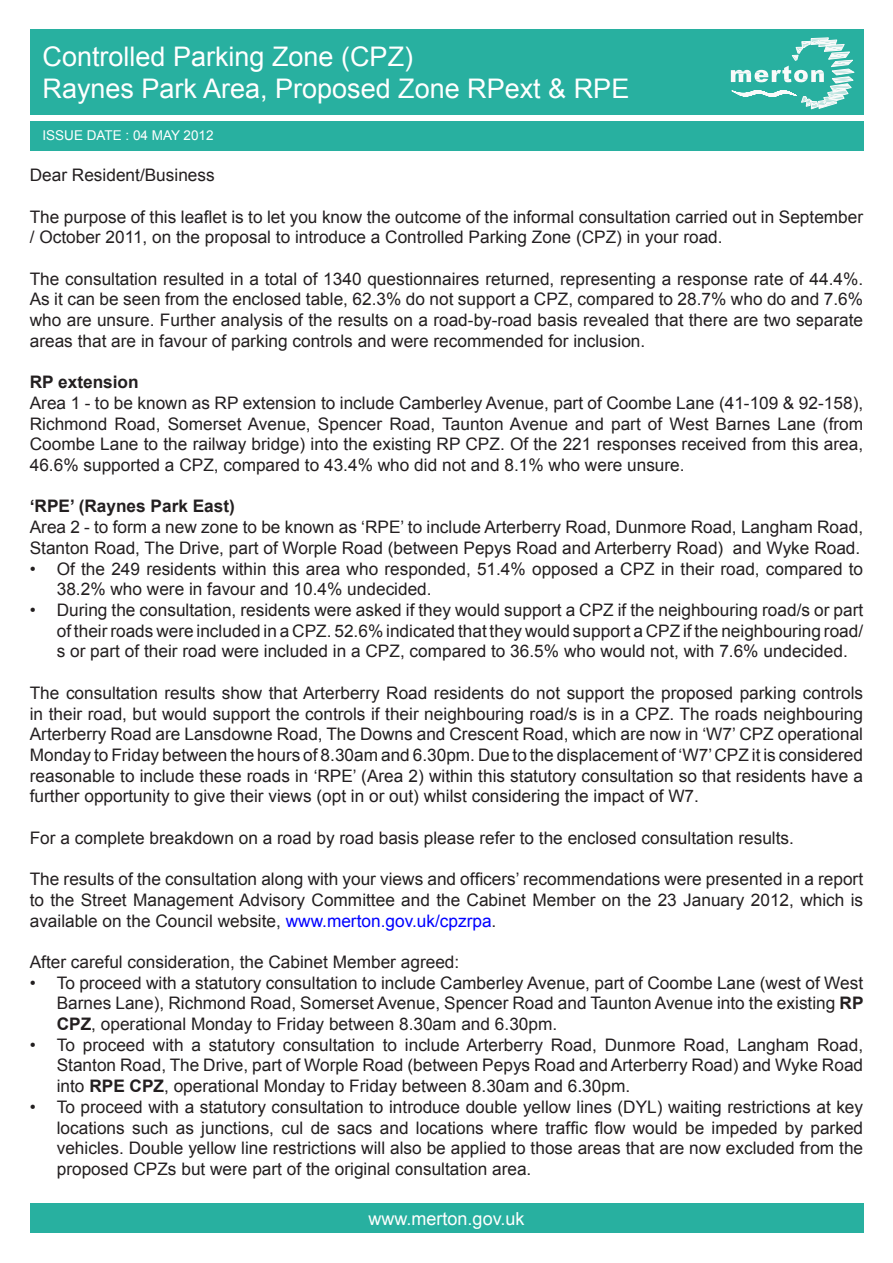
<style>
.page{position:relative;width:893px;height:1263px;background:#fff}
.page>*{position:absolute;margin:0;border:0;box-sizing:border-box;transform-origin:0 0}
.t1{font:27px "Arial";color:#fff}
.t2{font:18px "Arial";color:#fff}
.Standard_text{font:17.25px/20.7px "Arial";color:#231f20;text-align:justify}
.Standard_text-2{font:700 17.25px "Arial";color:#231f20}
.t3{font:13.5px "Arial";color:#fff}
.s1{color:#00f}
.s2{font-weight:700}
</style>
<div class="page">
<div style="left:30px;top:30px;width:833px;height:85px;background:#28b0a0"></div>
<div style="left:30px;top:121px;width:833px;height:30px;background:#28b0a0"></div>
<svg style="left:725px;top:29px;width:133px;height:81px"></svg>
<div style="left:30px;top:1203px;width:833px;height:30px;background:#28b0a0"></div>
<p class="t1" style="left:43px;top:39px;width:372px">Controlled Parking Zone (CPZ)</p>
<p class="t1" style="left:43px;top:71px;width:588px">Raynes Park Area, Proposed Zone RPext &amp; RPE</p>
<p class="t3" style="left:43px;top:127px;width:64px">Issue Date</p>
<p class="t3" style="left:126px;top:127px;width:37px">: 04 may</p>
<p class="t3" style="left:184px;top:127px;width:32px">2012</p>
<p class="Standard_text" style="left:30px;top:165px;width:187px">Dear Resident/Business</p>
<p class="Standard_text" style="left:30px;top:206px;width:835px">The purpose of this leaflet is to let you know the outcome of the informal consultation carried out in September / October 2011, on the proposal to introduce a Controlled Parking Zone (CPZ) in your road.</p>
<p class="Standard_text" style="left:30px;top:268px;width:835px">The consultation resulted in a total of 1340 questionnaires returned, representing a response rate of 44.4%.<br>As it can be seen from the enclosed table, 62.3% do not support a CPZ, compared to 28.7% who do and 7.6% who are unsure. Further analysis of the results on a road-by-road basis revealed that there are two separate areas that are in favour of parking controls and were recommended for inclusion.</p>
<p class="Standard_text-2" style="left:30px;top:371px;width:110px">RP extension</p>
<p class="Standard_text" style="left:30px;top:393px;width:835px">Area 1 - to be known as RP extension to include Camberley Avenue, part of Coombe Lane (41-109 &amp; 92-158), Richmond Road, Somerset Avenue, Spencer Road, Taunton Avenue and part of West Barnes Lane (from Coombe Lane to the railway bridge) into the existing RP CPZ. Of the 221 responses received from this area, 46.6% supported a CPZ, compared to 43.4% who did not and 8.1% who were unsure.</p>
<p class="Standard_text-2" style="left:30px;top:495px;width:207px">‘RPE’ (Raynes Park East)</p>
<p class="Standard_text" style="left:30px;top:517px;width:835px">Area 2 - to form a new zone to be known as ‘RPE’ to include Arterberry Road, Dunmore Road, Langham Road,<br>Stanton Road, The Drive, part of Worple Road (between Pepys Road and Arterberry Road) and Wyke Road.</p>
<p class="Standard_text" style="left:57px;top:558px;width:808px">Of the 249 residents within this area who responded, 51.4% opposed a CPZ in their road, compared to<br>38.2% who were in favour and 10.4% undecided.</p>
<p class="Standard_text" style="left:57px;top:600px;width:808px">During the consultation, residents were asked if they would support a CPZ if the neighbouring road/s or part of their roads were included in a CPZ. 52.6% indicated that they would support a CPZ if the neighbouring road/ s or part of their road were included in a CPZ, compared to 36.5% who would not, with 7.6% undecided.</p>
<p class="Standard_text" style="left:30px;top:682px;width:835px">The consultation results show that Arterberry Road residents do not support the proposed parking controls in their road, but would support the controls if their neighbouring road/s is in a CPZ. The roads neighbouring Arterberry Road are Lansdowne Road, The Downs and Crescent Road, which are now in ‘W7’ CPZ operational Monday to Friday between the hours of 8.30am and 6.30pm. Due to the displacement of ‘W7’ CPZ it is considered reasonable to include these roads in ‘RPE’ (Area 2) within this statutory consultation so that residents have a further opportunity to give their views (opt in or out) whilst considering the impact of W7.</p>
<p class="Standard_text" style="left:30px;top:827px;width:766px">For a complete breakdown on a road by road basis please refer to the enclosed consultation results.</p>
<p class="Standard_text" style="left:30px;top:869px;width:835px">The results of the consultation along with your views and officers’ recommendations were presented in a report to the Street Management Advisory Committee and the Cabinet Member on the 23 January 2012, which is available on the Council website, <span class="s1">www.merton.gov.uk/cpzrpa</span>.</p>
<p class="Standard_text" style="left:30px;top:952px;width:431px">After careful consideration, the Cabinet Member agreed:</p>
<p class="Standard_text" style="left:57px;top:972px;width:808px">To proceed with a statutory consultation to include Camberley Avenue, part of Coombe Lane (west of West Barnes Lane), Richmond Road, Somerset Avenue, Spencer Road and Taunton Avenue into the existing <span class="s2">RP CPZ</span>, operational Monday to Friday between 8.30am and 6.30pm.</p>
<p class="Standard_text" style="left:57px;top:1034px;width:808px">To proceed with a statutory consultation to include Arterberry Road, Dunmore Road, Langham Road, Stanton Road, The Drive, part of Worple Road (between Pepys Road and Arterberry Road) and Wyke Road into <span class="s2">RPE CPZ</span>, operational Monday to Friday between 8.30am and 6.30pm.</p>
<p class="Standard_text" style="left:57px;top:1096px;width:808px">To proceed with a statutory consultation to introduce double yellow lines (DYL) waiting restrictions at key locations such as junctions, cul de sacs and locations where traffic flow would be impeded by parked vehicles. Double yellow line restrictions will also be applied to those areas that are now excluded from the proposed CPZs but were part of the original consultation area.</p>
<p class="Standard_text" style="left:30px;top:558px;width:8px">•</p>
<p class="Standard_text" style="left:30px;top:600px;width:8px">•</p>
<p class="Standard_text" style="left:30px;top:972px;width:8px">•</p>
<p class="Standard_text" style="left:30px;top:1034px;width:8px">•</p>
<p class="Standard_text" style="left:30px;top:1096px;width:8px">•</p>
<p class="t2" style="left:369px;top:1207px;width:157px">www.merton.gov.uk</p>
</div>
